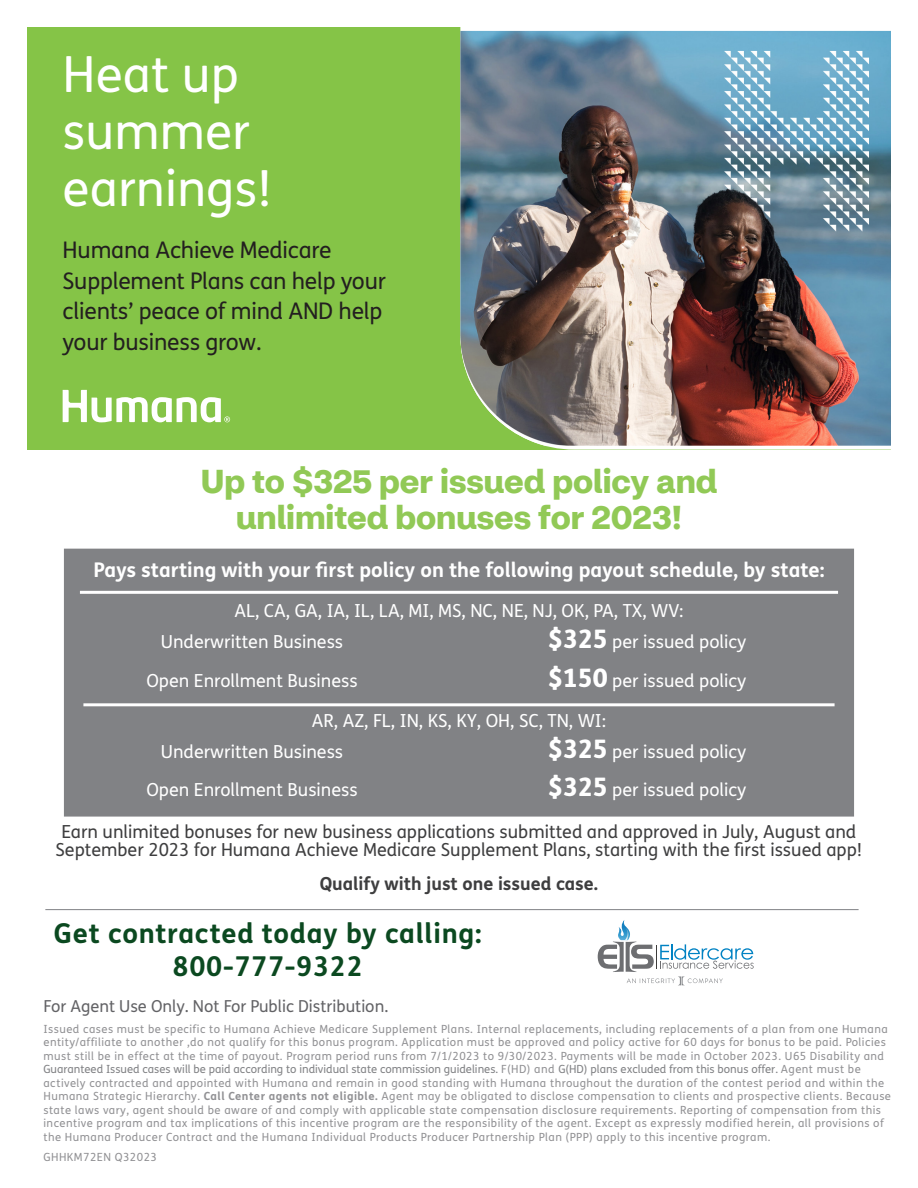
<style>
.page{position:relative;width:918px;height:1188px;background:#fff}
.page>*{position:absolute;margin:0;border:0;box-sizing:border-box;transform-origin:0 0}
.t1{font:49.8px/57px "FS Humana";color:#fff}
.t2{font:700 33px/36px "CVS Health Sans";color:#91c956;text-align:center}
.t3{font:700 27.3px/32.5px "FS Humana";letter-spacing:.025em;color:#0b4920;text-align:center}
.t4{font:22.95px/30.5px "FS Humana";letter-spacing:-.01em;color:#231f20}
.t5{font:700 20.25px "FS Humana";color:#fff}
.t6{font:18px/31px "FS Humana";color:#fff}
.t7{font:18px/18px "FS Humana";color:#3e3e3f;text-align:center}
.t8{font:700 18px "FS Humana";color:#3e3e3f}
.t9{font:16.5px "FS Humana";color:#636366}
.t10{font:11.25px/13.5px "FS Humana";letter-spacing:.04em;color:#919194}
.s1{font-weight:800;font-size:25.5px}
.s2{color:#818285}
.s3{font-weight:700}
</style>
<div class="page">
<div style="left:27px;top:27px;width:864px;height:423px;background:#85c447"></div>
<svg style="left:63px;top:390px;width:167px;height:32px"></svg>
<hr style="left:45px;top:909px;width:814px;height:1px;background:#818285">
<div style="left:64px;top:549px;width:790px;height:268px;background:#818285"></div>
<hr style="left:80px;top:591px;width:758px;height:3px;background:#fff">
<hr style="left:83px;top:703px;width:752px;height:3px;background:#fff">
<img style="left:460px;top:31px;width:431px;height:415px">
<img style="left:618px;top:920px;width:9px;height:8px">
<svg style="left:598px;top:928px;width:156px;height:57px"></svg>
<h1 class="t1" style="left:63px;top:45px;width:211px">Heat up summer earnings!</h1>
<h3 class="t4" style="left:63px;top:235px;width:325px">Humana Achieve Medicare<br>Supplement Plans can help your clients’ peace of mind AND help your business grow.</h3>
<h2 class="t2" style="left:201px;top:464px;width:518px">Up to $325 per issued policy and unlimited bonuses for 2023!</h2>
<h3 class="t5" style="left:93px;top:554px;width:733px">Pays starting with your first policy on the following payout schedule, by state:</h3>
<h3 class="t6" style="left:161px;top:595px;width:524px;text-indent:74px">AL, CA, GA, IA, IL, LA, MI, MS, NC, NE, NJ, OK, PA, TX, WV:<br>Underwritten Business</h3>
<h3 class="t6" style="left:548px;top:626px;width:200px"><span class="s1">$325</span> per issued policy</h3>
<h3 class="t6" style="left:146px;top:665px;width:213px">Open Enrollment Business</h3>
<h3 class="t6" style="left:548px;top:665px;width:200px"><span class="s1">$150</span> per issued policy</h3>
<h3 class="t6" style="left:161px;top:704px;width:447px;text-indent:151px">AR, AZ, FL, IN, KS, KY, OH, SC, TN, WI:<br>Underwritten Business</h3>
<h3 class="t6" style="left:548px;top:736px;width:200px"><span class="s1">$325</span> per issued policy</h3>
<h3 class="t6" style="left:146px;top:774px;width:213px">Open Enrollment Business</h3>
<h3 class="t6" style="left:548px;top:774px;width:200px"><span class="s1">$325</span> per issued policy</h3>
<h3 class="t7" style="left:56px;top:822px;width:808px">Earn unlimited bonuses for new business applications submitted and approved in July, August and<br>September 2023 for Humana Achieve Medicare Supplement Plans, starting with the first issued app!</h3>
<h3 class="t8" style="left:320px;top:870px;width:280px">Qualify with just one issued case.</h3>
<h3 class="t3" style="left:54px;top:916px;width:429px">Get contracted today by calling:<br>800-777-9322</h3>
<h3 class="t9" style="left:44px;top:995px;width:346px">For Agent Use Only. Not For Public Distribution.</h3>
<p class="t10" style="left:44px;top:1022px;width:849px">Issued cases must be specific to Humana Achieve Medicare Supplement Plans. Internal replacements, including replacements of a plan from one Humana entity/affiliate to another ,do not qualify for this bonus program. Application must be approved and policy active for 60 days for bonus to be paid. Policies must still be in effect at the time of payout. Program period runs from 7/1/2023 to 9/30/2023. Payments will be made in October 2023. U65 Disability and <span class="s2">Guaranteed Issued cases will be paid according to individual state commission guidelines.</span> F(HD) and <span class="s2">G(HD) plans excluded from this bonus offer.</span> Agent must be actively contracted and appointed with Humana and remain in good standing with Humana throughout the duration of the contest period and within the Humana Strategic Hierarchy. <span class="s3">Call Center agents not eligible.</span> Agent may be obligated to disclose compensation to clients and prospective clients. Because state laws vary, agent should be aware of and comply with applicable state compensation disclosure requirements. Reporting of compensation from this incentive program and tax implications of this incentive program are the responsibility of the agent. Except as expressly modified herein, all provisions of the Humana Producer Contract and the Humana Individual Products Producer Partnership Plan (PPP) apply to this incentive program.</p>
<p class="t10" style="left:44px;top:1150px;width:115px">GHHKM72EN Q32023</p>
</div>
